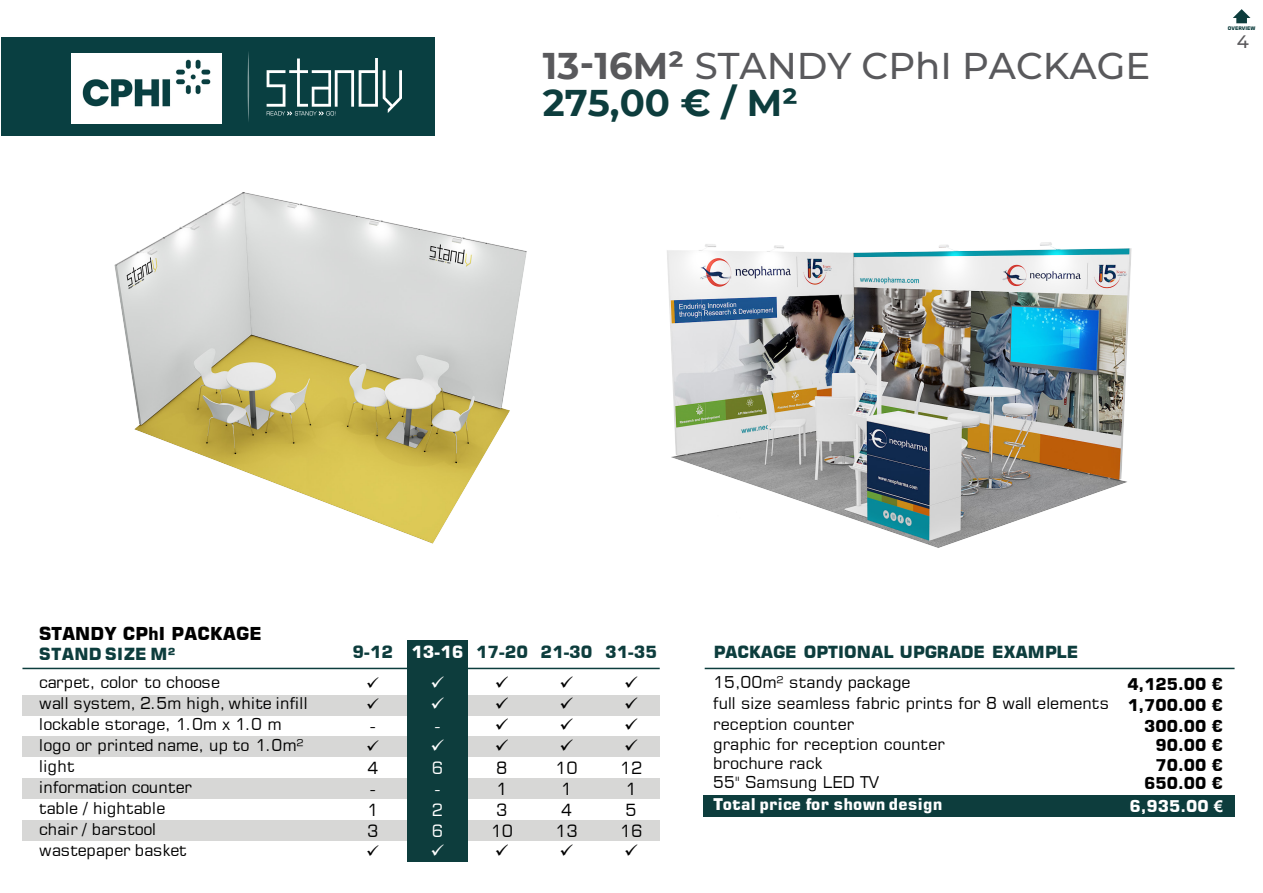
<style>
.page{position:relative;width:1263px;height:893px;background:#fff}
.page>*{position:absolute;margin:0;border:0;box-sizing:border-box;transform-origin:0 0}
.t1{font:500 37.2px/37.3px "Montserrat";color:#59595c}
.t2{font:500 18px "Montserrat";color:#5a595c}
.t3{font:700 17.7px "Square 721 BT";color:#000}
.t4{font:17.7px/21px "Wingdings";color:#000;text-align:justify}
.t5{font:700 16.65px "Square 721 BT";color:#0d3d3d}
.t6{font:16.65px/21px "Square 721 BT";color:#000;text-align:center}
.t7{font:700 16.65px "Square 721 BT";letter-spacing:.02em;color:#0d3d3d}
.t8{font:700 16.65px "Square 721 BT";color:#fff}
.t9{font:16.65px/21px "Square 721 BT";color:#fff}
.t10{font:16.2px/21px "Square 721 BT";color:#000}
.t11{font:700 16.2px/21px "Square 721 BT";color:#000;text-align:right}
.t12{font:700 16.2px "Square 721 BT";letter-spacing:.015em;color:#fff}
.t13{font:700 4.8px "Square 721 BT";color:#0d3d3d}
.s1{font-weight:700}
.s2{font-weight:700;color:#0d3d3d}
.s3{font-family:"Arial"}
</style>
<div class="page">
<div style="left:22px;top:695px;width:638px;height:21px;background:#d7d7d6"></div>
<div style="left:22px;top:736px;width:638px;height:21px;background:#d7d7d6"></div>
<div style="left:22px;top:778px;width:638px;height:21px;background:#d7d7d6"></div>
<div style="left:22px;top:820px;width:638px;height:20px;background:#d7d7d6"></div>
<hr style="left:22px;top:668px;width:638px;height:1px;background:#0d3d3d">
<div style="left:407px;top:640px;width:61px;height:221px;background:#0d3d3d"></div>
<div style="left:703px;top:795px;width:531px;height:21px;background:#0d3d3d"></div>
<hr style="left:705px;top:668px;width:529px;height:1px;background:#0d3d3d">
<img style="left:667px;top:242px;width:465px;height:306px">
<svg style="left:1233px;top:9px;width:17px;height:14px"></svg>
<div style="left:1px;top:37px;width:433px;height:99px;background:#093f41"></div>
<svg style="left:267px;top:58px;width:135px;height:58px"></svg>
<svg style="left:248px;top:52px;width:1px;height:70px"></svg>
<img style="left:71px;top:53px;width:150px;height:71px">
<img style="left:114px;top:192px;width:413px;height:352px">
<h1 class="t1" style="left:543px;top:46px;width:609px"><span class="s1">13-16M²</span> STANDY CPhI PACKAGE<br><span class="s2">275,00 € / M²</span></h1>
<p class="t13" style="left:1228px;top:25px;width:29px">OVERVIEW</p>
<p class="t2" style="left:1237px;top:29px;width:14px">4</p>
<p class="t3" style="left:39px;top:623px;width:224px">STANDY CPhI PACKAGE</p>
<p class="t7" style="left:39px;top:644px;width:138px">STAND SIZE M²</p>
<p class="t10" style="left:39px;top:672px;width:270px">carpet, color to choose<br>wall system, 2.5m high, white infill lockable storage, 1.0m x 1.0 m logo or printed name, up to 1.0m²</p>
<p class="t10" style="left:39px;top:777px;width:154px">information counter table / hightable chair / barstool wastepaper basket</p>
<p class="t10" style="left:39px;top:756px;width:37px">light</p>
<p class="t5" style="left:352px;top:641px;width:42px">9-12</p>
<p class="t6" style="left:369px;top:715px;width:8px">-</p>
<p class="t6" style="left:367px;top:757px;width:13px;text-align:left">4 -<br>1<br>3</p>
<p class="t8" style="left:411px;top:641px;width:54px">13-16</p>
<p class="t9" style="left:434px;top:715px;width:8px">-</p>
<p class="t9" style="left:432px;top:757px;width:13px">6 -<br>2<br>6</p>
<p class="t5" style="left:476px;top:641px;width:54px">17-20</p>
<p class="t4" style="left:495px;top:673px;width:15px">✓ ✓ ✓ ✓</p>
<p class="t6" style="left:491px;top:757px;width:24px">8<br>1<br>3<br>10</p>
<p class="t5" style="left:540px;top:641px;width:54px">21-30</p>
<p class="t4" style="left:559px;top:673px;width:15px">✓ ✓ ✓ ✓</p>
<p class="t6" style="left:555px;top:757px;width:24px">10<br>1<br>4<br>13</p>
<p class="t5" style="left:605px;top:641px;width:54px">31-35</p>
<p class="t4" style="left:624px;top:673px;width:15px">✓ ✓ ✓ ✓</p>
<p class="t6" style="left:620px;top:757px;width:24px">12<br>1<br>5<br>16</p>
<p class="t5" style="left:714px;top:641px;width:366px">PACKAGE OPTIONAL UPGRADE EXAMPLE</p>
<p class="t10" style="left:713px;top:672px;width:397px">15,00m² standy package<br>full size seamless fabric prints for 8 wall elements reception counter</p>
<p class="t11" style="left:1127px;top:673px;width:97px">4,125.00 €<br>1,700.00 €<br>300.00 €</p>
<p class="t10" style="left:713px;top:734px;width:233px;line-height:19.5px">graphic for reception counter brochure rack</p>
<p class="t11" style="left:1155px;top:736px;width:69px;line-height:19.5px;text-align:left">90.00 €<br>70.00 €</p>
<p class="t10" style="left:713px;top:771px;width:168px">55" Samsung LED TV</p>
<p class="t11" style="left:1144px;top:773px;width:80px">650.00 €</p>
<p class="t12" style="left:713px;top:794px;width:231px">Total price for shown design</p>
<p class="t12" style="left:1130px;top:796px;width:95px">6,935.00 <span class="s3">€</span></p>
</div>
